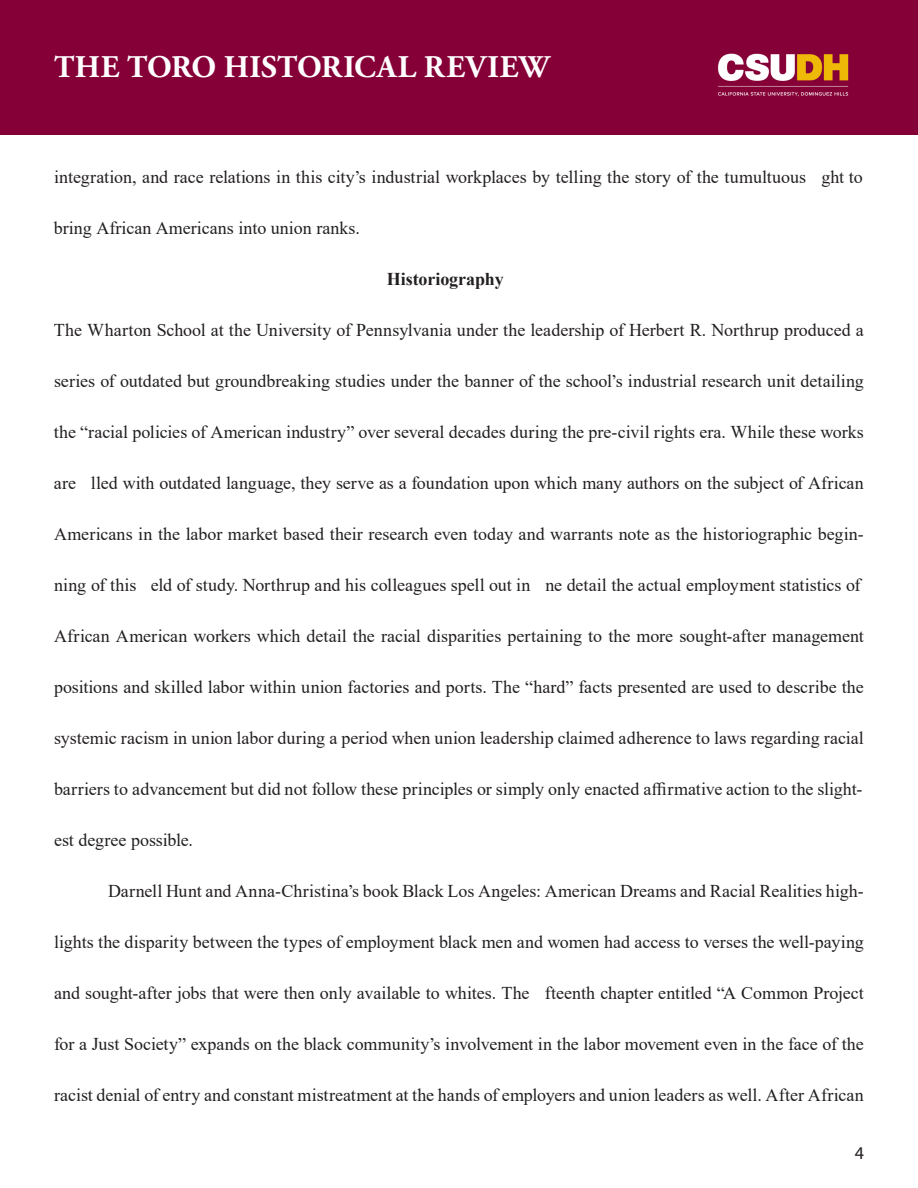
<style>
.page{position:relative;width:918px;height:1188px;background:#fff}
.page>*{position:absolute;margin:0;border:0;box-sizing:border-box;transform-origin:0 0}
.t1{font:700 31.5px "Adobe Garamond Pro";letter-spacing:.015em;color:#fff}
.t2{font:18px "Times New Roman";color:#231f20}
.t3{font:700 18px "Times New Roman";letter-spacing:-.005em;color:#231f20}
.t4{font:18px "Myriad Pro";color:#231f20}
.s1{font-style:inherit}
</style>
<div class="page">
<div style="left:0;top:0;width:918px;height:135px;background:#860038"></div>
<img style="left:717px;top:53px;width:132px;height:44px">
<h1 class="t1" style="left:54px;top:49px;width:497px">THE TORO HISTORICAL REVIEW</h1>
<p class="t2" style="left:54px;top:165px;width:810px">integration, and race relations in this city’s industrial workplaces by telling the story of the tumultuous ght to</p>
<p class="t2" style="left:54px;top:216px;width:307px">bring African Americans into union ranks.</p>
<p class="t3" style="left:387px;top:266px;width:118px">Historiography</p>
<p class="t2" style="left:54px;top:318px;width:811px">The Wharton School at the University of Pennsylvania under the leadership of Herbert R. Northrup produced a</p>
<p class="t2" style="left:54px;top:369px;width:811px">series of outdated but groundbreaking studies under the banner of the school’s industrial research unit detailing</p>
<p class="t2" style="left:54px;top:420px;width:811px">the “racial policies of American industry” over several decades during the pre-civil rights era. While these works</p>
<p class="t2" style="left:54px;top:471px;width:811px">are lled with outdated language, they serve as a foundation upon which many authors on the subject of African</p>
<p class="t2" style="left:54px;top:522px;width:811px">Americans in the labor market based their research even today and warrants note as the historiographic begin-</p>
<p class="t2" style="left:54px;top:573px;width:808px">ning of this eld of study. Northrup and his colleagues spell out in ne detail the actual employment statistics of</p>
<p class="t2" style="left:54px;top:624px;width:811px">African American workers which detail the racial disparities pertaining to the more sought-after management</p>
<p class="t2" style="left:54px;top:675px;width:811px">positions and skilled labor within union factories and ports. The “hard” facts presented are used to describe the</p>
<p class="t2" style="left:54px;top:726px;width:811px">systemic racism in union labor during a period when union leadership claimed adherence to laws regarding racial</p>
<p class="t2" style="left:54px;top:777px;width:810px">barriers to advancement but did not follow these principles or simply only enacted a<span class="s1">ffi</span>rmative action to the slight-</p>
<p class="t2" style="left:54px;top:828px;width:141px">est degree possible.</p>
<p class="t2" style="left:108px;top:879px;width:757px">Darnell Hunt and Anna-Christina’s book Black Los Angeles: American Dreams and Racial Realities high-</p>
<p class="t2" style="left:54px;top:930px;width:811px">lights the disparity between the types of employment black men and women had access to verses the well-paying</p>
<p class="t2" style="left:54px;top:981px;width:811px">and sought-after jobs that were then only available to whites. The fteenth chapter entitled “A Common Project</p>
<p class="t2" style="left:54px;top:1032px;width:811px">for a Just Society” expands on the black community’s involvement in the labor movement even in the face of the</p>
<p class="t2" style="left:54px;top:1083px;width:811px">racist denial of entry and constant mistreatment at the hands of employers and union leaders as well. After African</p>
<p class="t4" style="left:855px;top:1142px;width:11px">4</p>
</div>
